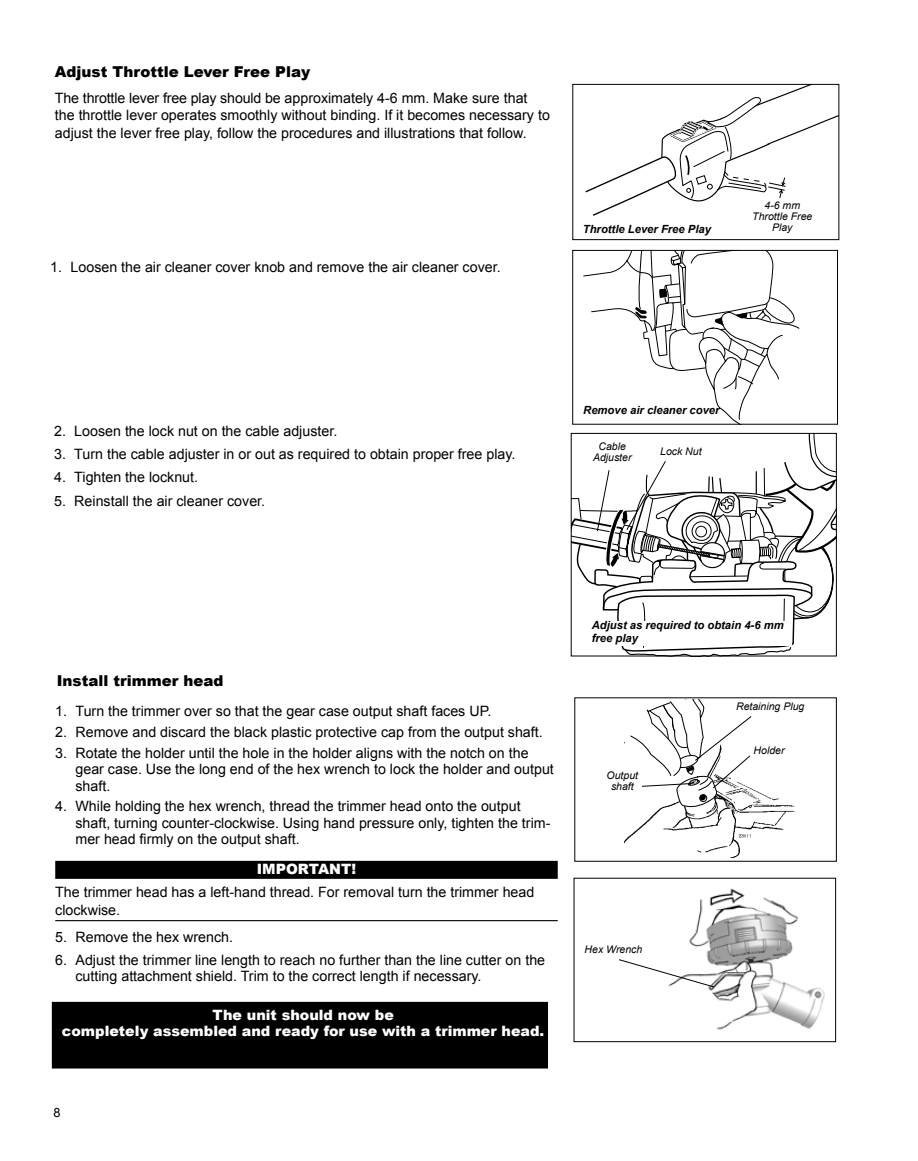
<style>
.page{position:relative;width:918px;height:1161px;background:#fff}
.page>*{position:absolute;margin:0;border:0;box-sizing:border-box;transform-origin:0 0}
.t1{font:900 15px "Arial";color:#000}
.t2{font:14.25px/16.5px "Arial";color:#000}
.t3{font:900 14.25px/16.5px "Arial";color:#fff;text-align:center}
.t4{font:12.75px "Arial";color:#000}
.t5{font:italic 700 11.25px/13.5px "Arial";color:#000}
.t6{font:italic 10.5px/11.2px "Arial";color:#000;text-align:center}
</style>
<div class="page">
<svg style="left:585px;top:86px;width:252px;height:130px"></svg>
<div style="left:572px;top:84px;width:267px;height:156px;border:1px solid #000"></div>
<svg style="left:583px;top:252px;width:216px;height:171px"></svg>
<div style="left:572px;top:250px;width:266px;height:175px;border:1px solid #000"></div>
<svg style="left:571px;top:433px;width:265px;height:223px"></svg>
<div style="left:592px;top:621px;width:200px;height:24px;background:#fff"></div>
<img style="left:625px;top:789px;width:169px;height:68px">
<div style="left:574px;top:697px;width:263px;height:165px;border:1px solid #000"></div>
<div style="left:55px;top:861px;width:503px;height:18px;background:#000"></div>
<hr style="left:55px;top:920px;width:503px;height:1px;background:#000">
<div style="left:53px;top:1003px;width:494px;height:65px;background:#000"></div>
<div style="left:52px;top:1002px;width:496px;height:67px;border:2px solid #000"></div>
<svg style="left:625px;top:699px;width:127px;height:110px"></svg>
<img style="left:689px;top:888px;width:136px;height:142px">
<svg style="left:619px;top:959px;width:96px;height:29px"></svg>
<div style="left:574px;top:878px;width:262px;height:164px;border:1px solid #000"></div>
<p class="t1" style="left:55px;top:61px;width:257px">Adjust Throttle Lever Free Play</p>
<p class="t2" style="left:55px;top:90px;width:497px;line-height:17.2px">The throttle lever free play should be approximately 4-6 mm. Make sure that the throttle lever operates smoothly without binding. If it becomes necessary to adjust the lever free play, follow the procedures and illustrations that follow.</p>
<p class="t2" style="left:50px;top:259px;width:452px">1. Loosen the air cleaner cover knob and remove the air cleaner cover.</p>
<p class="t5" style="left:583px;top:223px;width:130px">Throttle Lever Free Play</p>
<p class="t6" style="left:752px;top:200px;width:62px">4-6 mm<br>Throttle Free<br>Play</p>
<p class="t2" style="left:54px;top:423px;width:285px">2. Loosen the lock nut on the cable adjuster.</p>
<p class="t2" style="left:54px;top:446px;width:463px">3. Turn the cable adjuster in or out as required to obtain proper free play.</p>
<p class="t2" style="left:54px;top:469px;width:146px">4. Tighten the locknut.</p>
<p class="t2" style="left:54px;top:493px;width:213px">5. Reinstall the air cleaner cover.</p>
<p class="t5" style="left:583px;top:404px;width:138px">Remove air cleaner cover</p>
<p class="t6" style="left:593px;top:441px;width:40px">Cable<br>Adjuster</p>
<p class="t6" style="left:660px;top:446px;width:43px">Lock Nut</p>
<p class="t1" style="left:57px;top:670px;width:168px">Install trimmer head</p>
<p class="t2" style="left:55px;top:703px;width:438px">1. Turn the trimmer over so that the gear case output shaft faces UP.</p>
<p class="t2" style="left:55px;top:724px;width:489px">2. Remove and discard the black plastic protective cap from the output shaft.</p>
<p class="t2" style="left:76px;top:744px;width:480px;text-indent:-20px">3. Rotate the holder until the hole in the holder aligns with the notch on the gear case. Use the long end of the hex wrench to lock the holder and output shaft.</p>
<p class="t2" style="left:76px;top:798px;width:476px;text-indent:-20px">4. While holding the hex wrench, thread the trimmer head onto the output shaft, turning counter-clockwise. Using hand pressure only, tighten the trim&shy;mer head firmly on the output shaft.</p>
<p class="t3" style="left:257px;top:860px;width:101px">IMPORTANT!</p>
<p class="t2" style="left:55px;top:884px;width:481px;line-height:17.2px">The trimmer head has a left-hand thread. For removal turn the trimmer head clockwise.</p>
<p class="t2" style="left:55px;top:929px;width:179px">5. Remove the hex wrench.</p>
<p class="t2" style="left:76px;top:952px;width:471px;text-indent:-20px">6. Adjust the trimmer line length to reach no further than the line cutter on the cutting attachment shield. Trim to the correct length if necessary.</p>
<p class="t3" style="left:62px;top:1006px;width:484px">The unit should now be<br>completely assembled and ready for use with a trimmer head.</p>
<p class="t4" style="left:54px;top:1104px;width:9px">8</p>
<p class="t5" style="left:592px;top:619px;width:193px">Adjust as required to obtain 4-6 mm free play</p>
<p class="t6" style="left:736px;top:701px;width:70px">Retaining Plug</p>
<p class="t6" style="left:607px;top:770px;width:33px">Output shaft</p>
<p class="t6" style="left:585px;top:944px;width:59px">Hex Wrench</p>
<p class="t6" style="left:754px;top:745px;width:32px">Holder</p>
</div>
